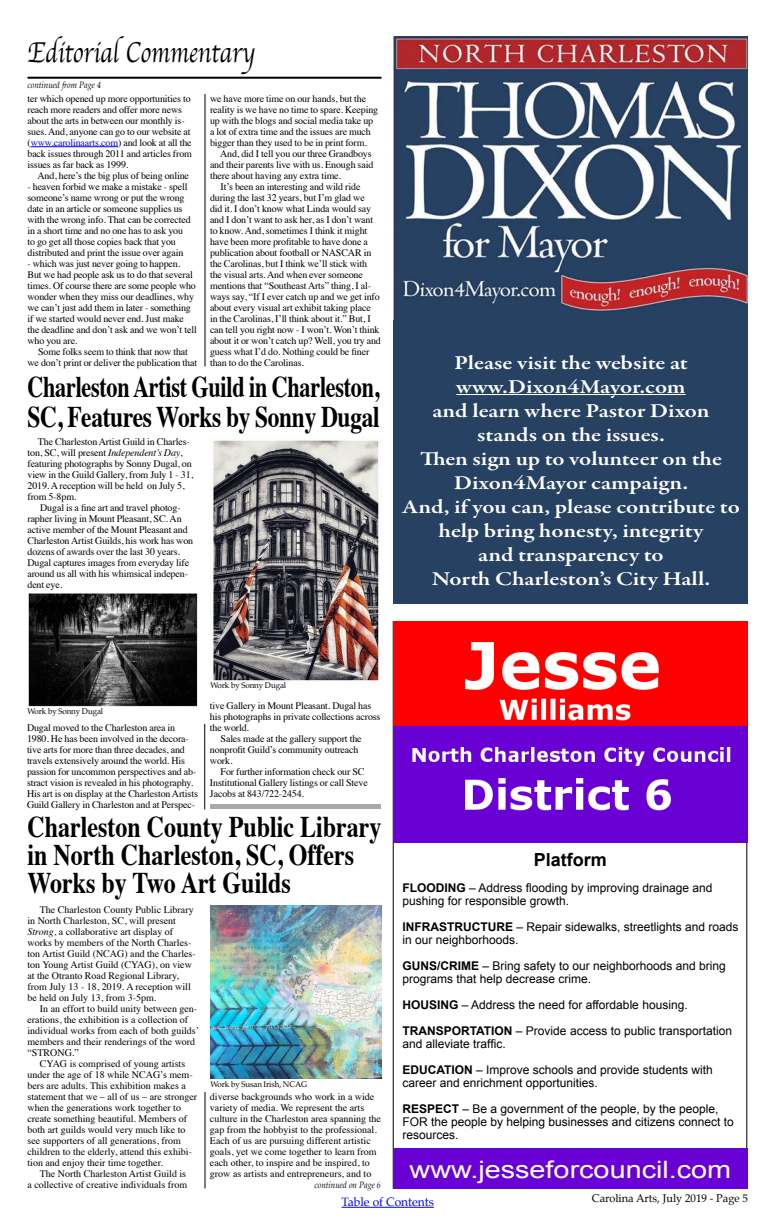
<style>
.page{position:relative;width:774px;height:1224px;background:#fff}
.page>*{position:absolute;margin:0;border:0;box-sizing:border-box;transform-origin:0 0}
.t1{font:700 30px/28px "Times";color:#000;scale:.8 1}
.t2{font:700 30px/30px "Times";color:#000;scale:.74 1}
.t3{font:30px "Apple Chancery";color:#000;scale:.8 1}
.t4{font:24px "Arial";color:#fff;scale:1.2 1}
.t5{font:600 20px/24px "Garamond Premr Pro";letter-spacing:-.005em;color:#fff;text-align:center;scale:1.2 1}
.t6{font:700 18px "Arial";color:#000}
.t7{font:12px/13px "Arial";color:#000}
.t8{font:12px "Palatino";color:#00f}
.t9{font:11px "Palatino";color:#000}
.t10{font:10px/11px "Times";letter-spacing:-.015em;color:#000}
.t11{font:italic 9px "Palatino";color:#000;scale:.9 1}
.t12{font:8px "Palatino";letter-spacing:-.015em;color:#000}
.s1{color:#00f}
.s2{font-style:italic}
.s3{font-weight:700}
</style>
<div class="page">
<hr style="left:342px;top:1207px;width:92px;height:1px;background:#00f">
<hr style="left:31px;top:146px;width:87px;height:1px;background:#00f">
<img style="left:28px;top:593px;width:170px;height:114px">
<hr style="left:27px;top:77px;width:355px;height:2px;background:#000">
<hr style="left:205px;top:94px;width:1px;height:272px;background:#000">
<div style="left:393px;top:37px;width:355px;height:567px;background:#274162"></div>
<img style="left:394px;top:37px;width:354px;height:282px">
<hr style="left:456px;top:394px;width:230px;height:1px;background:#fff">
<img style="left:213px;top:440px;width:166px;height:241px">
<hr style="left:204px;top:724px;width:1px;height:85px;background:#000">
<div style="left:210px;top:804px;width:171px;height:5px;background:#a7a9ac"></div>
<img style="left:210px;top:905px;width:171px;height:173px">
<hr style="left:205px;top:1092px;width:1px;height:96px;background:#000">
<div style="left:393px;top:1148px;width:354px;height:41px;background:#6901d4"></div>
<img style="left:393px;top:621px;width:354px;height:222px">
<h1 class="t3" style="left:27px;top:28px;width:286px">Editorial Commentary</h1>
<p class="t11" style="left:27px;top:77px;width:83px">continued from Page 4</p>
<p class="t10" style="left:210px;top:92px;width:170px">we have more time on our hands, but the reality is we have no time to spare. Keeping up with the blogs and social media take up a lot of extra time and the issues are much bigger than they used to be in print form.</p>
<p class="t10" style="left:210px;top:147px;width:165px;text-indent:10px">And, did I tell you our three Grandboys and their parents live with us. Enough said there about having any extra time.</p>
<p class="t10" style="left:210px;top:180px;width:172px;text-indent:11px">It’s been an interesting and wild ride during the last 32 years, but I’m glad we<br>did it. I don’t know what Linda would say and I don’t want to ask her, as I don’t want to know. And, sometimes I think it might have been more profitable to have done a publication about football or NASCAR in the Carolinas, but I think we’ll stick with the visual arts. And when ever someone mentions that “Southeast Arts” thing, I al&shy;ways say, “If I ever catch up and we get info about every visual art exhibit taking place in the Carolinas, I’ll think about it.” But, I can tell you right now - I won’t. Won’t think about it or won’t catch up? Well, you try and guess what I’d do. Nothing could be finer than to do the Carolinas.</p>
<p class="t10" style="left:27px;top:92px;width:166px">ter which opened up more opportunities to reach more readers and offer more news about the arts in between our monthly is&shy;sues. And, anyone can go to our website at (<span class="s1">www.carolinaarts.com</span>) and look at all the back issues through 2011 and articles from issues as far back as 1999.</p>
<p class="t10" style="left:38px;top:169px;width:153px">And, here’s the big plus of being online</p>
<p class="t10" style="left:27px;top:180px;width:165px">- heaven forbid we make a mistake - spell someone’s name wrong or put the wrong date in an article or someone supplies us with the wrong info. That can be corrected in a short time and no one has to ask you to go get all those copies back that you distributed and print the issue over again</p>
<p class="t10" style="left:27px;top:257px;width:171px">- which was just never going to happen.<br>But we had people ask us to do that several times. Of course there are some people who wonder when they miss our deadlines, why we can’t just add them in later - something if we started would never end. Just make the deadline and don’t ask and we won’t tell who you are.</p>
<p class="t10" style="left:27px;top:345px;width:171px;text-align:center">Some folks seem to think that now that<br>we don’t print or deliver the publication that</p>
<h1 class="t2" style="left:27px;top:369px;width:477px">Charleston Artist Guild in Charleston,<br>SC, Features Works by Sonny Dugal</h1>
<p class="t10" style="left:27px;top:436px;width:167px;text-indent:10px">The Charleston Artist Guild in Charles&shy;ton, SC, will present <span class="s2">Independent’s Day</span>, featuring photographs by Sonny Dugal, on view in the Guild Gallery, from July 1 - 31, 2019. A reception will be held on July 5, from 5-8pm.</p>
<p class="t10" style="left:27px;top:502px;width:167px;text-indent:13px">Dugal is a fine art and travel photog&shy;rapher living in Mount Pleasant, SC. An active member of the Mount Pleasant and Charleston Artist Guilds, his work has won dozens of awards over the last 30 years.<br>Dugal captures images from everyday life around us all with his whimsical indepen&shy;dent eye.</p>
<p class="t5" style="left:402px;top:351px;width:283px">Please visit the website at www.Dixon4Mayor.com<br>and learn where Pastor Dixon stands on the issues.<br>Then sign up to volunteer on the<br>Dixon4Mayor campaign.<br>And, if you can, please contribute to help bring honesty, integrity<br>and transparency to<br>North Charleston’s City Hall.</p>
<p class="t12" style="left:27px;top:705px;width:77px">Work by Sonny Dugal</p>
<p class="t10" style="left:27px;top:722px;width:172px">Dugal moved to the Charleston area in 1980. He has been involved in the decora&shy;tive arts for more than three decades, and travels extensively around the world. His passion for uncommon perspectives and ab&shy;stract vision is revealed in his photography.<br>His art is on display at the Charleston Artists Guild Gallery in Charleston and at Perspec-</p>
<p class="t12" style="left:210px;top:679px;width:77px">Work by Sonny Dugal</p>
<p class="t10" style="left:210px;top:700px;width:163px">tive Gallery in Mount Pleasant. Dugal has</p>
<p class="t10" style="left:210px;top:711px;width:172px">his photographs in private collections across</p>
<p class="t10" style="left:210px;top:722px;width:41px">the world.</p>
<p class="t10" style="left:221px;top:733px;width:143px">Sales made at the gallery support the</p>
<p class="t10" style="left:210px;top:744px;width:150px">nonprofit Guild’s community outreach</p>
<p class="t10" style="left:210px;top:755px;width:24px">work.</p>
<p class="t10" style="left:221px;top:766px;width:145px">For further information check our SC</p>
<p class="t10" style="left:210px;top:777px;width:159px">Institutional Gallery listings or call Steve</p>
<p class="t10" style="left:210px;top:788px;width:96px">Jacobs at 843/722-2454.</p>
<h1 class="t1" style="left:27px;top:810px;width:444px">Charleston County Public Library in North Charleston, SC, Offers<br>Works by Two Art Guilds</h1>
<p class="t10" style="left:27px;top:903px;width:170px;text-indent:12px">The Charleston County Public Library in North Charleston, SC, will present <span class="s2">Strong</span>, a collaborative art display of works by members of the North Charles&shy;ton Artist Guild (NCAG) and the Charles&shy;ton Young Artist Guild (CYAG), on view at the Otranto Road Regional Library, from July 13 - 18, 2019. A reception will be held on July 13, from 3-5pm.</p>
<p class="t10" style="left:27px;top:1002px;width:173px;text-indent:12px">In an effort to build unity between gen&shy;erations, the exhibition is a collection of individual works from each of both guilds’ members and their renderings of the word “STRONG.”</p>
<p class="t10" style="left:27px;top:1057px;width:171px;text-indent:12px">CYAG is comprised of young artists under the age of 18 while NCAG’s mem&shy;bers are adults. This exhibition makes a statement that we – all of us – are stronger when the generations work together to create something beautiful. Members of both art guilds would very much like to see supporters of all generations, from children to the elderly, attend this exhibi&shy;tion and enjoy their time together.</p>
<p class="t10" style="left:27px;top:1167px;width:161px;text-align:right">The North Charleston Artist Guild is<br>a collective of creative individuals from</p>
<p class="t12" style="left:210px;top:1078px;width:98px">Work by Susan Irish, NCAG</p>
<p class="t10" style="left:210px;top:1090px;width:173px">diverse backgrounds who work in a wide variety of media. We represent the arts culture in the Charleston area spanning the gap from the hobbyist to the professional.<br>Each of us are pursuing different artistic goals, yet we come together to learn from each other, to inspire and be inspired, to grow as artists and entrepreneurs, and to</p>
<p class="t11" style="left:314px;top:1178px;width:75px">continued on Page 6</p>
<h3 class="t6" style="left:534px;top:847px;width:75px">Platform</h3>
<p class="t7" style="left:402px;top:881px;width:312px"><span class="s3">FLOODING</span> – Address flooding by improving drainage and pushing for responsible growth.</p>
<p class="t7" style="left:402px;top:920px;width:337px"><span class="s3">INFRASTRUCTURE</span> – Repair sidewalks, streetlights and roads in our neighborhoods.</p>
<p class="t7" style="left:402px;top:959px;width:325px"><span class="s3">GUNS/CRIME</span> – Bring safety to our neighborhoods and bring programs that help decrease crime.</p>
<p class="t7" style="left:402px;top:991px;width:331px;line-height:26px"><span class="s3">HOUSING</span> – Address the need for affordable housing.<br><span class="s3">TRANSPORTATION</span> – Provide access to public transportation</p>
<p class="t7" style="left:402px;top:1030px;width:312px;line-height:26px">and alleviate traffic.<br><span class="s3">EDUCATION</span> – Improve schools and provide students with</p>
<p class="t7" style="left:402px;top:1069px;width:318px;line-height:26px">career and enrichment opportunities.<br><span class="s3">RESPECT</span> – Be a government of the people, by the people,</p>
<p class="t7" style="left:402px;top:1115px;width:333px">FOR the people by helping businesses and citizens connect to resources.</p>
<h2 class="t4" style="left:410px;top:1154px;width:270px">www.jesseforcouncil.com</h2>
<p class="t8" style="left:342px;top:1192px;width:94px">Table of Contents</p>
<p class="t9" style="left:592px;top:1189px;width:158px">Carolina Arts, July 2019 - Page 5</p>
</div>
